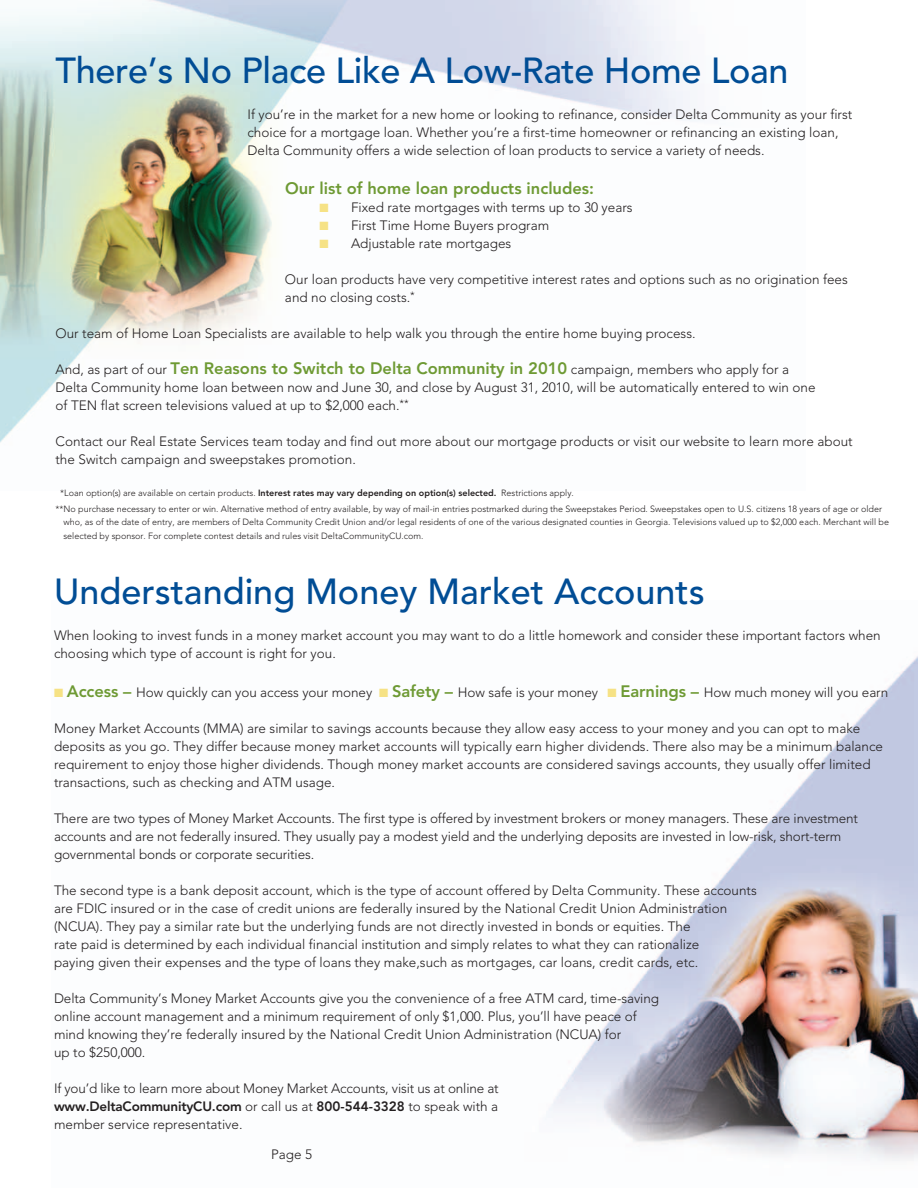
<style>
.page{position:relative;width:918px;height:1188px;background:#fff}
.page>*{position:absolute;margin:0;border:0;box-sizing:border-box;transform-origin:0 0}
.t1{font:500 36px "Avenir";color:#014d95}
.subhead_grn{font:800 16.5px "Avenir";color:#6e9a34}
.Body{font:300 13.5px/18px "Avenir";color:#231f20}
.subhead_grn-2{font:300 13.5px "Avenir";letter-spacing:-.005em;color:#231f20}
.disclaimer{font:300 9px/13.5px "Avenir";color:#231f20}
.s1{color:#f6e285}
.s2{font-weight:800;font-size:16.5px;color:#6e9a34}
.s3{font-weight:800}
</style>
<div class="page">
<img style="left:549px;top:656px;width:369px;height:505px">
<img style="left:0;top:0;width:697px;height:443px">
<p class="t1" style="left:56px;top:50px;width:735px">There’s No Place Like A Low-Rate Home Loan</p>
<p class="Body" style="left:248px;top:105px;width:606px">If you’re in the market for a new home or looking to refinance, consider Delta Community as your first choice for a mortgage loan. Whether you’re a first-time homeowner or refinancing an existing loan,<br>Delta Community offers a wide selection of loan products to service a variety of needs.</p>
<p class="subhead_grn" style="left:285px;top:179px;width:311px">Our list of home loan products includes:</p>
<p class="Body" style="left:320px;top:198px;width:315px"><span class="s1">■</span> Fixed rate mortgages with terms up to 30 years</p>
<p class="Body" style="left:320px;top:216px;width:231px"><span class="s1">■</span> First Time Home Buyers program</p>
<p class="Body" style="left:320px;top:234px;width:193px"><span class="s1">■</span> Adjustable rate mortgages</p>
<p class="Body" style="left:285px;top:270px;width:564px">Our loan products have very competitive interest rates and options such as no origination fees and no closing costs.<sup>*</sup></p>
<p class="Body" style="left:56px;top:324px;width:642px">Our team of Home Loan Specialists are available to help walk you through the entire home buying process.</p>
<p class="Body" style="left:56px;top:360px;width:762px">And, as part of our <span class="s2">Ten Reasons to Switch to Delta Community in 2010</span> campaign, members who apply for a<br>Delta Community home loan between now and June 30, and close by August 31, 2010, will be automatically entered to win one of TEN flat screen televisions valued at up to $2,000 each.<sup>**</sup></p>
<p class="Body" style="left:56px;top:432px;width:799px">Contact our Real Estate Services team today and find out more about our mortgage products or visit our website to learn more about the Switch campaign and sweepstakes promotion.</p>
<p class="disclaimer" style="left:60px;top:486px;width:515px">*Loan option(s) are available on certain products. <span class="s3">Interest rates may vary depending on option(s) selected.</span> Restrictions apply.</p>
<p class="disclaimer" style="left:63px;top:502px;width:827px;text-indent:-8px">**No purchase necessary to enter or win. Alternative method of entry available, by way of mail-in entries postmarked during the Sweepstakes Period. Sweepstakes open to U.S. citizens 18 years of age or older who, as of the date of entry, are members of Delta Community Credit Union and/or legal residents of one of the various designated counties in Georgia. Televisions valued up to $2,000 each. Merchant will be selected by sponsor. For complete contest details and rules visit DeltaCommunityCU.com.</p>
<p class="t1" style="left:54px;top:571px;width:652px">Understanding Money Market Accounts</p>
<p class="Body" style="left:54px;top:627px;width:828px">When looking to invest funds in a money market account you may want to do a little homework and consider these important factors when choosing which type of account is right for you.</p>
<p class="subhead_grn-2" style="left:54px;top:685px;width:836px"><span class="s1">■</span> <span class="s2">Access –</span> How quickly can you access your money <span class="s1">■</span> <span class="s2">Safety –</span> How safe is your money <span class="s1">■</span> <span class="s2">Earnings –</span> How much money will you earn</p>
<p class="Body" style="left:54px;top:720px;width:831px">Money Market Accounts (MMA) are similar to savings accounts because they allow easy access to your money and you can opt to make deposits as you go. They differ because money market accounts will typically earn higher dividends. There also may be a minimum balance requirement to enjoy those higher dividends. Though money market accounts are considered savings accounts, they usually offer limited transactions, such as checking and ATM usage.</p>
<p class="Body" style="left:54px;top:810px;width:806px">There are two types of Money Market Accounts. The first type is offered by investment brokers or money managers. These are investment accounts and are not federally insured. They usually pay a modest yield and the underlying deposits are invested in low-risk, short-term governmental bonds or corporate securities.</p>
<p class="Body" style="left:54px;top:882px;width:704px">The second type is a bank deposit account, which is the type of account offered by Delta Community. These accounts are FDIC insured or in the case of credit unions are federally insured by the National Credit Union Administration (NCUA). They pay a similar rate but the underlying funds are not directly invested in bonds or equities. The<br>rate paid is determined by each individual financial institution and simply relates to what they can rationalize<br>paying given their expenses and the type of loans they make,such as mortgages, car loans, credit cards, etc.</p>
<p class="Body" style="left:54px;top:990px;width:607px">Delta Community’s Money Market Accounts give you the convenience of a free ATM card, time-saving online account management and a minimum requirement of only $1,000. Plus, you’ll have peace of mind knowing they’re federally insured by the National Credit Union Administration (NCUA) for<br>up to $250,000.</p>
<p class="Body" style="left:54px;top:1080px;width:446px;text-align:justify">If you’d like to learn more about Money Market Accounts, visit us at online at <span class="s3">www.DeltaCommunityCU.com</span> or call us at <span class="s3">800-544-3328</span> to speak with a member service representative.</p>
<p class="Body" style="left:271px;top:1145px;width:43px">Page 5</p>
</div>
